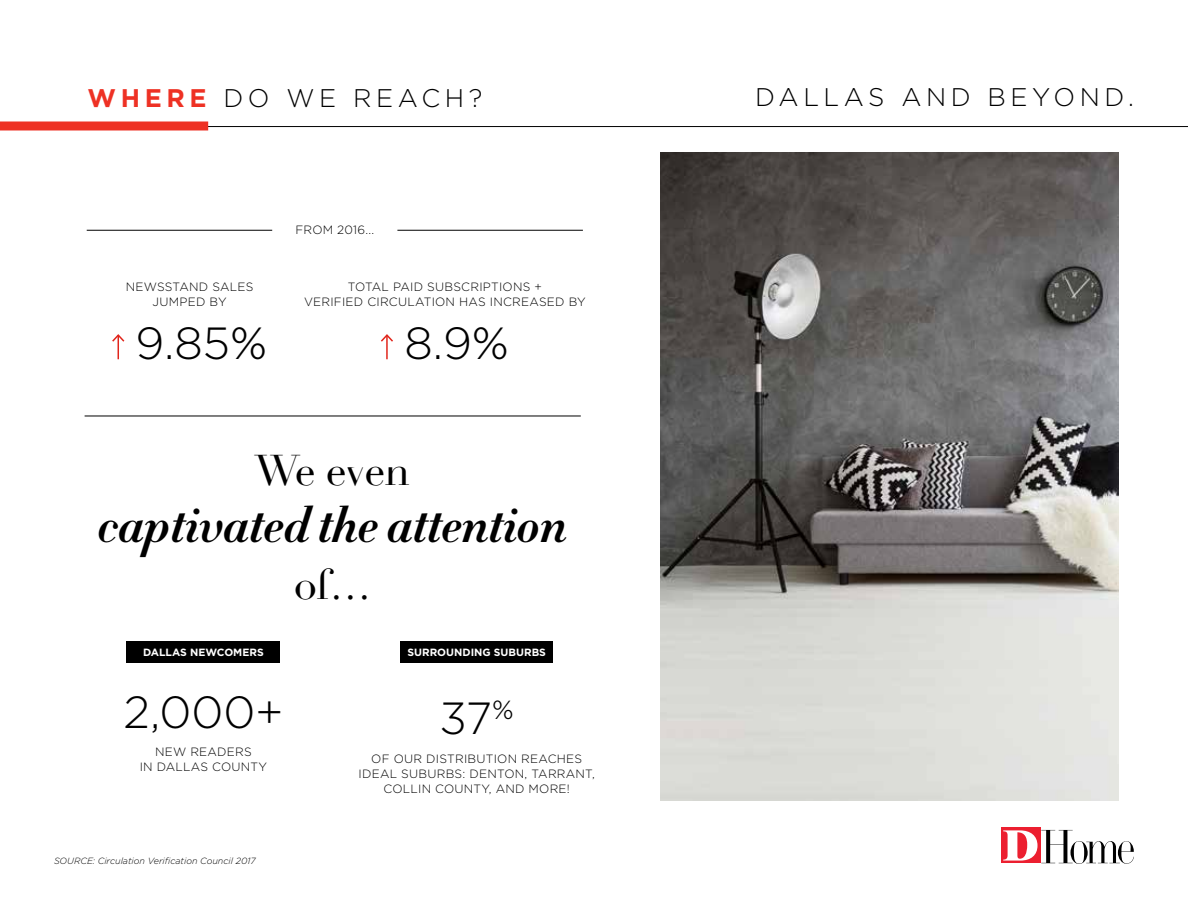
<style>
.page{position:relative;width:1188px;height:918px;background:#fff}
.page>*{position:absolute;margin:0;border:0;box-sizing:border-box;transform-origin:0 0}
.t1{font:italic 700 49.5px "HTF Didot B06";letter-spacing:-.02em;color:#000}
.t2{font:300 45px "Gotham";color:#000}
.t3{font:42px "Didot";letter-spacing:-.03em;color:#000}
.t4{font:300 25.5px "Gotham";letter-spacing:.18em;color:#000}
.t5{font:300 12px/15px "Gotham";letter-spacing:.02em;color:#000;text-align:center}
.t6{font:700 10.5px "Gotham";color:#fff}
.t7{font:italic 300 9px "Gotham";color:#000}
.s1{font-weight:700;color:#ee3124}
</style>
<div class="page">
<img style="left:661px;top:152px;width:458px;height:649px">
<hr style="left:386px;top:335px;width:2px;height:24px;background:#e1251b">
<svg style="left:381px;top:334px;width:12px;height:9px"></svg>
<svg style="left:112px;top:334px;width:13px;height:25px"></svg>
<div style="left:127px;top:642px;width:153px;height:21px;background:#000"></div>
<div style="left:400px;top:642px;width:153px;height:21px;background:#000"></div>
<div style="left:1001px;top:828px;width:40px;height:35px;background:#ec1f30"></div>
<svg style="left:1003px;top:830px;width:131px;height:34px"></svg>
<hr style="left:85px;top:416px;width:496px;height:1px;background:#000">
<hr style="left:87px;top:230px;width:185px;height:1px;background:#000">
<hr style="left:397px;top:230px;width:186px;height:1px;background:#000">
<hr style="left:165px;top:126px;width:1023px;height:1px;background:#000">
<div style="left:0;top:122px;width:208px;height:8px;background:#ee3124"></div>
<h3 class="t4" style="left:88px;top:81px;width:396px"><span class="s1">WHERE</span> DO WE REACH?</h3>
<p class="t5" style="left:126px;top:279px;width:129px">NEWSSTAND SALES<br>JUMPED BY</p>
<h2 class="t2" style="left:136px;top:315px;width:133px">9.85%</h2>
<p class="t5" style="left:295px;top:222px;width:80px">FROM 2016...</p>
<p class="t5" style="left:304px;top:279px;width:283px">TOTAL PAID SUBSCRIPTIONS +<br>VERIFIED CIRCULATION HAS INCREASED BY</p>
<h2 class="t2" style="left:404px;top:315px;width:106px">8.9%</h2>
<h3 class="t3" style="left:255px;top:445px;width:157px">We even</h3>
<h1 class="t1" style="left:98px;top:486px;width:472px">captivated the attention</h1>
<h3 class="t3" style="left:294px;top:559px;width:79px">of…</h3>
<p class="t6" style="left:143px;top:645px;width:122px">DALLAS NEWCOMERS</p>
<p class="t6" style="left:407px;top:645px;width:140px">SURROUNDING SUBURBS</p>
<h2 class="t2" style="left:124px;top:684px;width:161px">2,000+</h2>
<p class="t5" style="left:140px;top:744px;width:129px">NEW READERS<br>IN DALLAS COUNTY</p>
<p class="t7" style="left:54px;top:855px;width:203px">SOURCE: Circulation Verification Council 2017</p>
<h2 class="t2" style="left:440px;top:690px;width:76px">37<sup>%</sup></h2>
<p class="t5" style="left:359px;top:751px;width:238px">OF OUR DISTRIBUTION REACHES<br>IDEAL SUBURBS: DENTON, TARRANT,<br>COLLIN COUNTY, AND MORE!</p>
<h3 class="t4" style="left:755px;top:81px;width:380px">DALLAS AND BEYOND.</h3>
</div>
